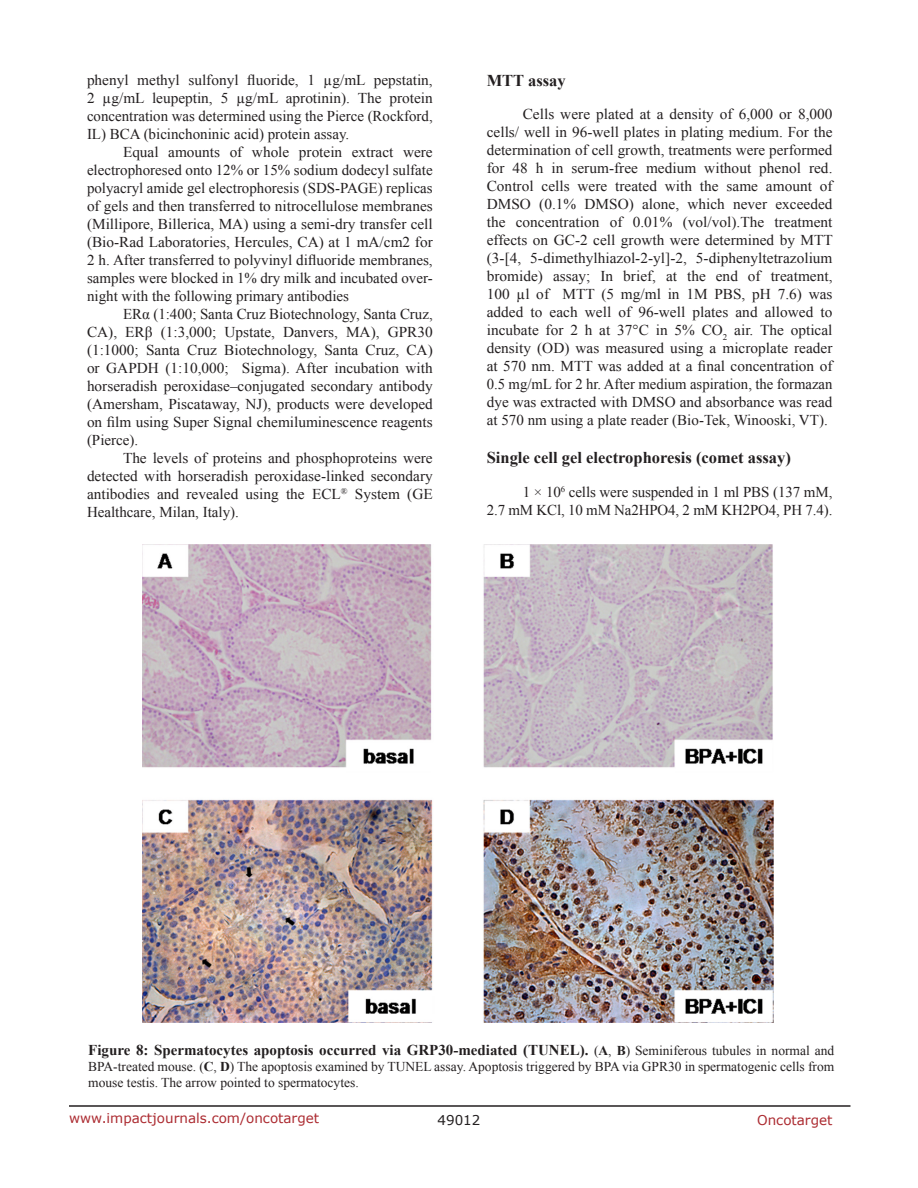
<style>
.page{position:relative;width:918px;height:1188px;background:#fff}
.page>*{position:absolute;margin:0;border:0;box-sizing:border-box;transform-origin:0 0}
.SubHeading_middle{font:700 16.5px "Times New Roman";color:#231f20}
.BodyText{font:15px/18px "Times New Roman";color:#231f20;text-align:justify}
.FigureText{font:700 15px "Times New Roman";color:#231f20}
.FigureText-2{font:13.5px/16.2px "Times New Roman";color:#231f20}
.t1{font:13.5px "Verdana";color:#ac2b31}
.t2{font:13.5px "Verdana";color:#231f20}
.s1{font-weight:400;font-size:13.5px}
.s2{font-size:13.5px}
.s3{font-weight:700}
</style>
<div class="page">
<hr style="left:69px;top:1105px;width:781px;height:2px;background:#231f20">
<img style="left:143px;top:544px;width:630px;height:478px">
<p class="BodyText" style="left:87px;top:71px;width:347px">phenyl methyl sulfonyl fluoride, 1 µg/mL pepstatin, 2 µg/mL leupeptin, 5 µg/mL aprotinin). The protein concentration was determined using the Pierce (Rockford, IL) BCA (bicinchoninic acid) protein assay.</p>
<p class="BodyText" style="left:87px;top:143px;width:347px;text-indent:36px">Equal amounts of whole protein extract were electrophoresed onto 12% or 15% sodium dodecyl sulfate polyacryl amide gel electrophoresis (SDS-PAGE) replicas of gels and then transferred to nitrocellulose membranes (Millipore, Billerica, MA) using a semi-dry transfer cell (Bio-Rad Laboratories, Hercules, CA) at 1 mA/cm2 for 2 h. After transferred to polyvinyl difluoride membranes, samples were blocked in 1% dry milk and incubated over&shy;night with the following primary antibodies</p>
<p class="BodyText" style="left:87px;top:305px;width:347px;text-indent:36px">ERα (1:400; Santa Cruz Biotechnology, Santa Cruz, CA), ERβ (1:3,000; Upstate, Danvers, MA), GPR30 (1:1000; Santa Cruz Biotechnology, Santa Cruz, CA) or GAPDH (1:10,000; Sigma). After incubation with horseradish peroxidase–conjugated secondary antibody (Amersham, Piscataway, NJ), products were developed on film using Super Signal chemiluminescence reagents (Pierce).</p>
<p class="BodyText" style="left:87px;top:449px;width:347px;text-indent:36px">The levels of proteins and phosphoproteins were detected with horseradish peroxidase-linked secondary antibodies and revealed using the ECL<sup>®</sup> System (GE Healthcare, Milan, Italy).</p>
<p class="SubHeading_middle" style="left:487px;top:69px;width:81px">MTT assay</p>
<p class="BodyText" style="left:487px;top:105px;width:348px;text-indent:36px">Cells were plated at a density of 6,000 or 8,000 cells/ well in 96-well plates in plating medium. For the determination of cell growth, treatments were performed for 48 h in serum-free medium without phenol red.<br>Control cells were treated with the same amount of DMSO (0.1% DMSO) alone, which never exceeded the concentration of 0.01% (vol/vol).The treatment effects on GC-2 cell growth were determined by MTT (3-[4, 5-dimethylhiazol-2-yl]-2, 5-diphenyltetrazolium bromide) assay; In brief, at the end of treatment, 100 µl of MTT (5 mg/ml in 1M PBS, pH 7.6) was added to each well of 96-well plates and allowed to incubate for 2 h at 37°C in 5% CO<sub>2</sub> air. The optical density (OD) was measured using a microplate reader at 570 nm. MTT was added at a final concentration of 0.5 mg/mL for 2 hr. After medium aspiration, the formazan dye was extracted with DMSO and absorbance was read at 570 nm using a plate reader (Bio-Tek, Winooski, VT).</p>
<p class="SubHeading_middle" style="left:487px;top:446px;width:306px">Single cell gel electrophoresis (comet assay)</p>
<p class="BodyText" style="left:487px;top:483px;width:347px;text-align:right">1 × 10<sup>6</sup> cells were suspended in 1 ml PBS (137 mM,<br>2.7 mM KCl, 10 mM Na2HPO4, 2 mM KH2PO4, PH 7.4).</p>
<p class="FigureText" style="left:88px;top:1040px;width:748px">Figure 8: Spermatocytes apoptosis occurred via GRP30-mediated (TUNEL). <span class="s1">(</span><span class="s2">A</span><span class="s1">,</span> <span class="s2">B</span><span class="s1">) Seminiferous tubules in normal and</span></p>
<p class="FigureText-2" style="left:88px;top:1058px;width:747px">BPA-treated mouse. (<span class="s3">C</span>, <span class="s3">D</span>) The apoptosis examined by TUNEL assay. Apoptosis triggered by BPA via GPR30 in spermatogenic cells from mouse testis. The arrow pointed to spermatocytes.</p>
<p class="t1" style="left:69px;top:1109px;width:252px">www.impactjournals.com/oncotarget</p>
<p class="t2" style="left:438px;top:1111px;width:44px">49012</p>
<p class="t1" style="left:757px;top:1111px;width:77px">Oncotarget</p>
</div>
